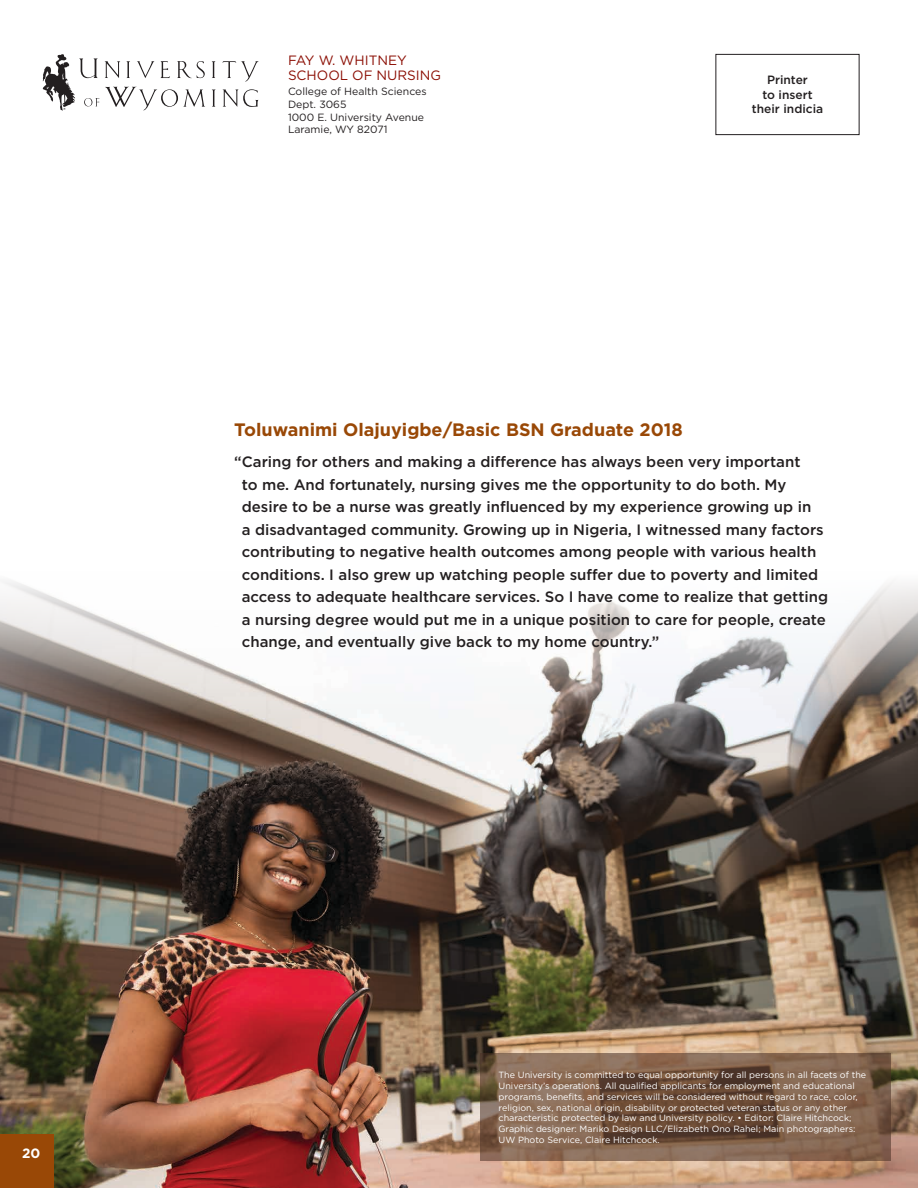
<style>
.page{position:relative;width:918px;height:1188px;background:#fff}
.page>*{position:absolute;margin:0;border:0;box-sizing:border-box;transform-origin:0 0}
.t1{font:700 18px "Gotham";color:#994806}
.t2{font:500 15px/22.5px "Gotham";color:#231f20}
.t3{font:13.5px/15px "Gotham";color:#8c0f05}
.t4{font:700 13.5px "Gotham";color:#fff}
.t5{font:500 12px/14.4px "Gotham";color:#231f20;text-align:center}
.t6{font:10.5px/12.6px "Gotham";color:#231f20}
.t7{font:9px/10.8px "Gotham";color:#fff}
</style>
<div class="page">
<img style="left:0;top:581px;width:918px;height:607px">
<svg style="left:105px;top:61px;width:15px;height:17px"></svg>
<svg style="left:126px;top:61px;width:4px;height:17px"></svg>
<svg style="left:137px;top:61px;width:17px;height:17px"></svg>
<svg style="left:160px;top:61px;width:10px;height:17px"></svg>
<svg style="left:177px;top:61px;width:28px;height:17px"></svg>
<svg style="left:212px;top:61px;width:4px;height:17px"></svg>
<svg style="left:222px;top:61px;width:37px;height:21px"></svg>
<svg style="left:105px;top:87px;width:100px;height:23px"></svg>
<svg style="left:212px;top:89px;width:4px;height:18px"></svg>
<svg style="left:223px;top:89px;width:35px;height:18px"></svg>
<svg style="left:43px;top:54px;width:56px;height:57px"></svg>
<div style="left:716px;top:54px;width:144px;height:81px;border:1px solid #231f20"></div>
<div style="left:0;top:1134px;width:54px;height:54px;background:#994806"></div>
<svg style="left:481px;top:1053px;width:410px;height:108px;background:#7c5e4a"></svg>
<p class="t4" style="left:22px;top:1145px;width:20px">20</p>
<p class="t3" style="left:288px;top:52px;width:155px">FAY W. WHITNEY<br>SCHOOL OF NURSING</p>
<p class="t6" style="left:288px;top:85px;width:140px">College of Health Sciences<br>Dept. 3065<br>1000 E. University Avenue<br>Laramie, WY 82071</p>
<p class="t5" style="left:752px;top:73px;width:73px">Printer<br>to insert their indicia</p>
<p class="t1" style="left:234px;top:418px;width:450px">Toluwanimi Olajuyigbe/Basic BSN Graduate 2018</p>
<p class="t2" style="left:242px;top:451px;width:588px;text-indent:-8px">“Caring for others and making a difference has always been very important<br>to me. And fortunately, nursing gives me the opportunity to do both. My desire to be a nurse was greatly influenced by my experience growing up in<br>a disadvantaged community. Growing up in Nigeria, I witnessed many factors contributing to negative health outcomes among people with various health conditions. I also grew up watching people suffer due to poverty and limited access to adequate healthcare services. So I have come to realize that getting a nursing degree would put me in a unique position to care for people, create change, and eventually give back to my home country.”</p>
<p class="t7" style="left:499px;top:1069px;width:369px">The University is committed to equal opportunity for all persons in all facets of the University’s operations. All qualified applicants for employment and educational programs, benefits, and services will be considered without regard to race, color, religion, sex, national origin, disability or protected veteran status or any other characteristic protected by law and University policy. • Editor: Claire Hitchcock; Graphic designer: Mariko Design LLC/Elizabeth Ono Rahel; Main photographers:<br>UW Photo Service, Claire Hitchcock.</p>
</div>
